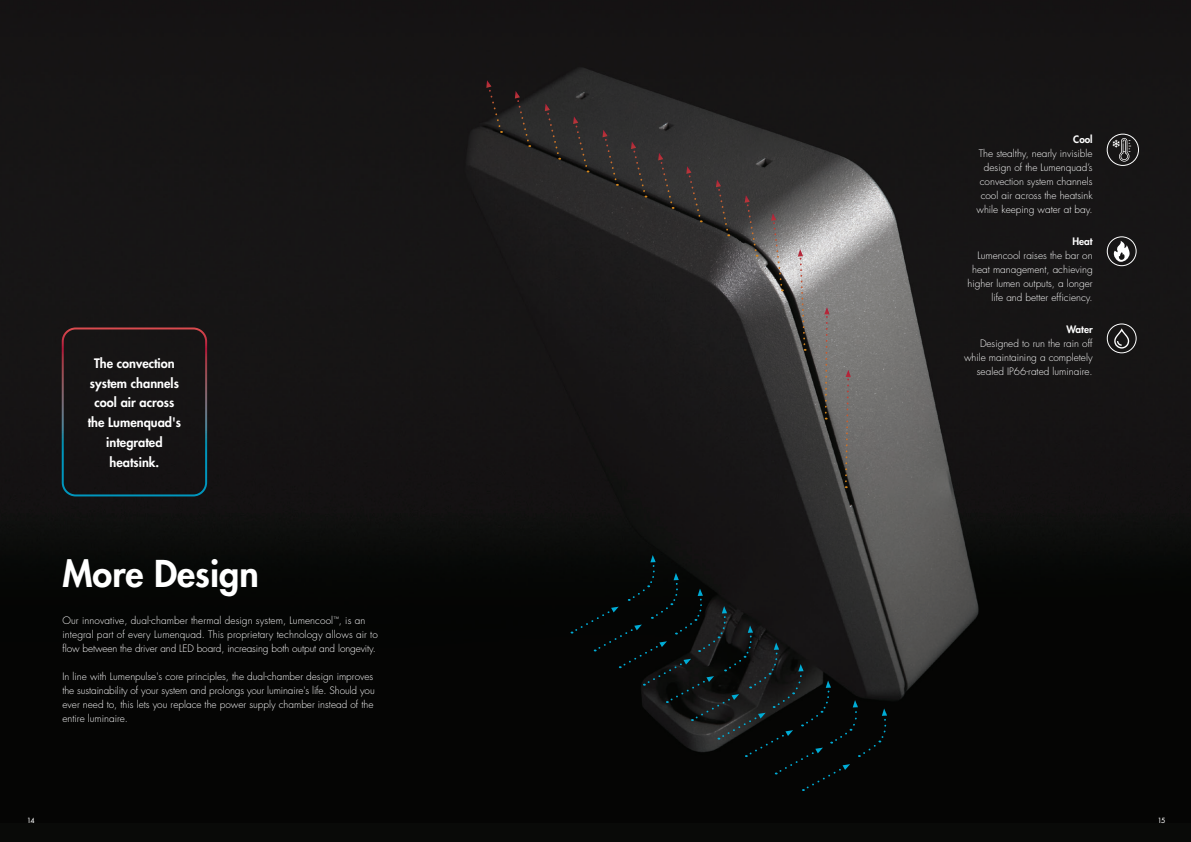
<style>
.page{position:relative;width:1191px;height:842px;background:#090a08}
.page>*{position:absolute;margin:0;border:0;box-sizing:border-box;transform-origin:0 0}
.t1{font:800 36px "Futura Std";color:#fff}
.t2{font:800 12.8px/19.7px "Futura Std";color:#fff}
.t3{font:300 10px/14px "Futura Std";color:#fff;text-align:right}
.t4{font:800 10px "Futura Std";color:#fff}
.t5{font:500 7px "Futura Std";color:#fff}
</style>
<div class="page">
<img style="left:0;top:0;width:1191px;height:699px">
<svg style="left:824px;top:307px;width:5px;height:113px"></svg>
<svg style="left:798px;top:249px;width:8px;height:102px"></svg>
<svg style="left:844px;top:370px;width:7px;height:118px"></svg>
<svg style="left:571px;top:555px;width:316px;height:236px"></svg>
<svg style="left:1112px;top:241px;width:17px;height:21px"></svg>
<div style="left:1107px;top:237px;width:29px;height:29px;border:1px solid #fff;border-radius:50%"></div>
<div style="left:1107px;top:324px;width:29px;height:29px;border:1px solid #fff;border-radius:50%"></div>
<svg style="left:1112px;top:328px;width:18px;height:21px"></svg>
<div style="left:1106px;top:134px;width:32px;height:32px;border:1px solid #fff;border-radius:50%"></div>
<svg style="left:1112px;top:138px;width:19px;height:24px"></svg>
<div style="left:62px;top:327px;width:145px;height:169px;border:2px solid #fff;border-radius:13px"></div>
<svg style="left:744px;top:195px;width:14px;height:62px"></svg>
<svg style="left:716px;top:180px;width:13px;height:56px"></svg>
<svg style="left:686px;top:166px;width:16px;height:56px"></svg>
<svg style="left:658px;top:153px;width:15px;height:56px"></svg>
<svg style="left:631px;top:141px;width:15px;height:57px"></svg>
<svg style="left:602px;top:130px;width:16px;height:56px"></svg>
<svg style="left:515px;top:91px;width:15px;height:56px"></svg>
<svg style="left:486px;top:80px;width:16px;height:53px"></svg>
<svg style="left:771px;top:213px;width:12px;height:78px"></svg>
<svg style="left:573px;top:116px;width:15px;height:56px"></svg>
<svg style="left:545px;top:104px;width:15px;height:56px"></svg>
<p class="t2" style="left:94px;top:353px;width:82px">The convection</p>
<p class="t2" style="left:90px;top:373px;width:90px">system channels</p>
<p class="t2" style="left:95px;top:393px;width:81px">cool air across</p>
<p class="t2" style="left:88px;top:412px;width:95px">the Lumenquad's</p>
<p class="t2" style="left:106px;top:432px;width:58px">integrated heatsink.</p>
<p class="t1" style="left:62px;top:551px;width:198px">More Design</p>
<p class="t3" style="left:62px;top:614px;width:317px;text-align:left">Our innovative, dual-chamber thermal design system, Lumencool<sup>™</sup>, is an integral part of every Lumenquad. This proprietary technology allows air to flow between the driver and LED board, increasing both output and longevity.</p>
<p class="t3" style="left:62px;top:670px;width:314px;text-align:left">In line with Lumenpulse's core principles, the dual-chamber design improves the sustainability of your system and prolongs your luminaire's life. Should you ever need to, this lets you replace the power supply chamber instead of the entire luminaire.</p>
<p class="t4" style="left:1073px;top:133px;width:21px">Cool</p>
<p class="t3" style="left:976px;top:147px;width:118px">The stealthy, nearly invisible design of the Lumenquad’s convection system channels cool air across the heatsink while keeping water at bay.</p>
<p class="t4" style="left:1072px;top:235px;width:22px">Heat</p>
<p class="t3" style="left:967px;top:249px;width:127px">Lumencool raises the bar on heat management, achieving higher lumen outputs, a longer life and better efficiency.</p>
<p class="t4" style="left:1066px;top:323px;width:28px">Water</p>
<p class="t3" style="left:964px;top:337px;width:130px">Designed to run the rain off while maintaining a completely sealed IP66-rated luminaire.</p>
<p class="t5" style="left:27px;top:816px;width:9px">14</p>
<p class="t5" style="left:1158px;top:816px;width:9px">15</p>
</div>
